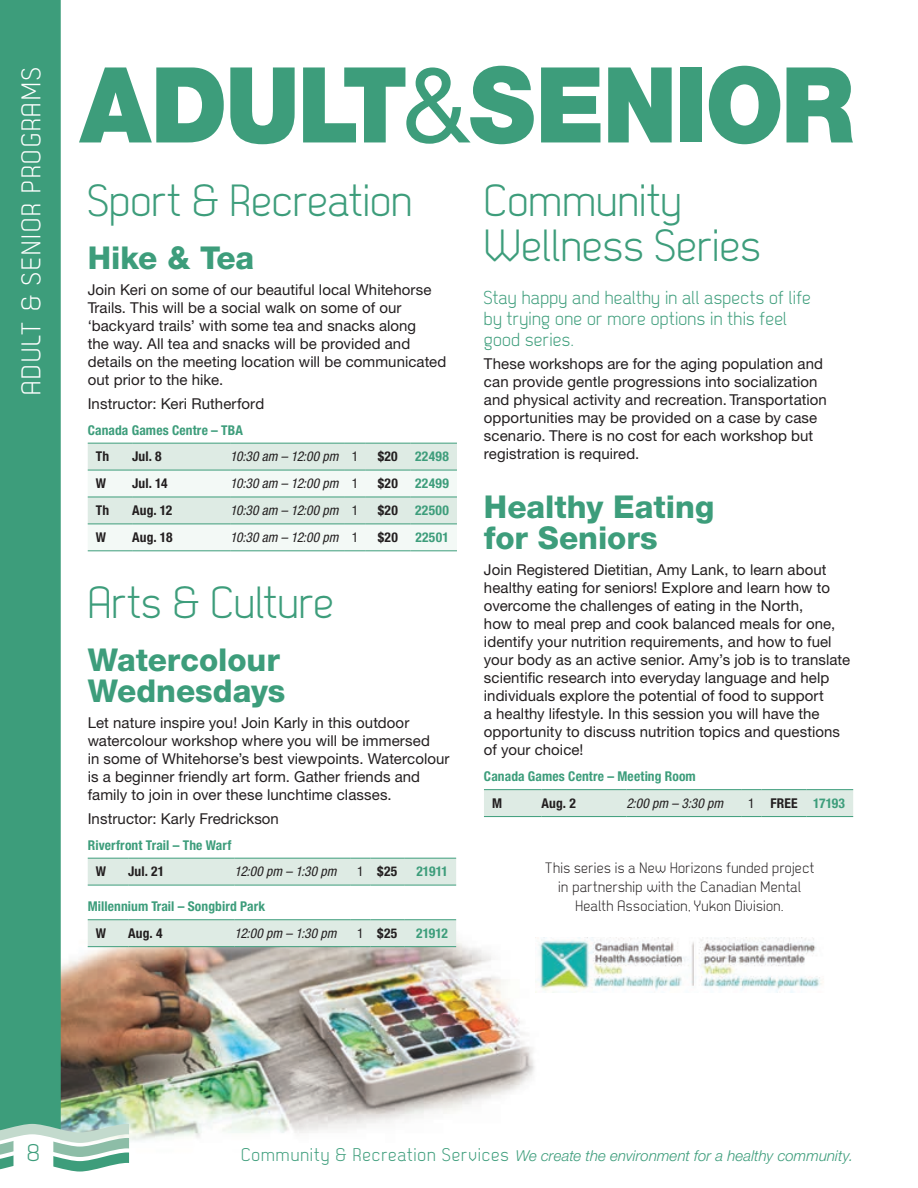
<style>
.page{position:relative;width:918px;height:1188px;background:#fff}
.page>*{position:absolute;margin:0;border:0;box-sizing:border-box;transform-origin:0 0}
.t1{font:900 105px "Helvetica Neue LT Std";letter-spacing:-.025em;color:#3d9d7b;scale:.94 1}
.t2{font:45px/45px "Dekar";color:#3d9d7b}
.t3{font:800 31.5px/31.5px "Helvetica Neue LT Std";color:#3d9d7b}
.t4{font:27px "Dekar";letter-spacing:.075em;color:#fff}
.t5{font:24px "Dekar";color:#3d9d7b}
.t6{font:18.75px/21px "Dekar";letter-spacing:.015em;color:#3d9d7b}
.t7{font:15px/18px "Helvetica Neue LT Std";letter-spacing:.005em;color:#231f20}
.t8{font:15px/18.8px "Dekar";letter-spacing:.025em;color:#231f20;text-align:center}
.t9{font:italic 300 15px "Helvetica Neue LT Std";letter-spacing:.005em;color:#3d9d7b}
.t10{font:700 condensed 13.5px "Helvetica Neue LT Std";letter-spacing:.01em;color:#3d9d7b}
.t11{font:italic condensed 13.5px "Helvetica Neue LT Std";color:#231f20}
.t12{font:700 condensed 13.5px "Helvetica Neue LT Std";letter-spacing:.01em;color:#231f20}
.s1{font-weight:400}
.s2{font-style:normal}
.s3{font-weight:400;color:#231f20}
.s4{color:#231f20}
.s5{font-family:"Dekar";font-weight:400;font-style:normal;font-size:18.3px}
</style>
<div class="page">
<img style="left:61px;top:884px;width:486px;height:279px">
<svg style="left:88px;top:443px;width:369px;height:108px"></svg>
<hr style="left:365px;top:550px;width:45px;height:1px;background:#3d9d7b">
<hr style="left:410px;top:443px;width:47px;height:1px;background:#3d9d7b">
<hr style="left:410px;top:470px;width:47px;height:1px;background:#3d9d7b">
<hr style="left:410px;top:497px;width:47px;height:1px;background:#3d9d7b">
<hr style="left:410px;top:524px;width:47px;height:1px;background:#3d9d7b">
<hr style="left:410px;top:550px;width:47px;height:1px;background:#3d9d7b">
<svg style="left:88px;top:858px;width:368px;height:28px;background:#d5e7de"></svg>
<hr style="left:370px;top:885px;width:34px;height:1px;background:#3d9d7b">
<hr style="left:404px;top:858px;width:52px;height:1px;background:#3d9d7b">
<hr style="left:404px;top:885px;width:52px;height:1px;background:#3d9d7b">
<svg style="left:88px;top:919px;width:368px;height:28px;background:#d5e6de"></svg>
<hr style="left:370px;top:946px;width:34px;height:1px;background:#3d9d7b">
<hr style="left:404px;top:919px;width:52px;height:1px;background:#3d9d7b">
<hr style="left:404px;top:946px;width:52px;height:1px;background:#3d9d7b">
<svg style="left:484px;top:789px;width:369px;height:28px;background:#d4e6dd"></svg>
<hr style="left:761px;top:816px;width:46px;height:1px;background:#3d9d7b">
<hr style="left:807px;top:789px;width:46px;height:1px;background:#3d9d7b">
<hr style="left:807px;top:816px;width:46px;height:1px;background:#3d9d7b">
<img style="left:535px;top:938px;width:288px;height:55px">
<div style="left:0;top:0;width:61px;height:1124px;background:#3d9d7b"></div>
<svg style="left:0;top:1124px;width:129px;height:48px"></svg>
<h3 class="t4" style="left:18px;top:395px;width:329px;rotate:-90deg">ADULT &amp; SENIOR PROGRAMS</h3>
<h1 class="t1" style="left:80px;top:42px;width:825px">ADULT<span class="s1">&amp;</span>SENIOR</h1>
<h2 class="t2" style="left:88px;top:180px;width:326px">Sport &amp; Recreation</h2>
<h3 class="t3" style="left:88px;top:242px;width:168px">Hike &amp; Tea</h3>
<p class="t7" style="left:88px;top:281px;width:360px">Join Keri on some of our beautiful local Whitehorse Trails. This will be a social walk on some of our ‘backyard trails’ with some tea and snacks along<br>the way. All tea and snacks will be provided and details on the meeting location will be communicated out prior to the hike.</p>
<p class="t7" style="left:88px;top:394px;width:178px">Instructor: Keri Rutherford</p>
<p class="t10" style="left:88px;top:422px;width:157px">Canada Games Centre – TBA</p>
<p class="t12" style="left:96px;top:448px;width:15px">Th</p>
<p class="t12" style="left:132px;top:448px;width:31px">Jul. 8</p>
<p class="t11" style="left:230px;top:449px;width:130px">10:30 am – 12:00 pm <span class="s2">1</span></p>
<p class="t12" style="left:378px;top:448px;width:22px">$20</p>
<p class="t10" style="left:415px;top:448px;width:35px">22498</p>
<p class="t12" style="left:96px;top:475px;width:12px">W</p>
<p class="t12" style="left:132px;top:475px;width:37px">Jul. 14</p>
<p class="t11" style="left:230px;top:476px;width:130px">10:30 am – 12:00 pm <span class="s2">1</span></p>
<p class="t12" style="left:378px;top:475px;width:22px">$20</p>
<p class="t10" style="left:415px;top:475px;width:35px">22499</p>
<p class="t12" style="left:96px;top:502px;width:15px">Th</p>
<p class="t12" style="left:132px;top:502px;width:42px">Aug. 12</p>
<p class="t11" style="left:230px;top:503px;width:130px">10:30 am – 12:00 pm <span class="s2">1</span></p>
<p class="t12" style="left:378px;top:502px;width:22px">$20</p>
<p class="t10" style="left:415px;top:502px;width:35px">22500</p>
<p class="t12" style="left:96px;top:529px;width:12px">W</p>
<p class="t12" style="left:132px;top:529px;width:42px">Aug. 18</p>
<p class="t11" style="left:230px;top:530px;width:130px">10:30 am – 12:00 pm <span class="s2">1</span></p>
<p class="t12" style="left:378px;top:529px;width:22px">$20</p>
<p class="t10" style="left:415px;top:529px;width:35px">22501</p>
<h2 class="t2" style="left:88px;top:581px;width:248px">Arts &amp; Culture</h2>
<h3 class="t3" style="left:88px;top:644px;width:199px">Watercolour<br>Wednesdays</h3>
<p class="t7" style="left:88px;top:714px;width:363px">Let nature inspire you! Join Karly in this outdoor watercolour workshop where you will be immersed<br>in some of Whitehorse’s best viewpoints. Watercolour is a beginner friendly art form. Gather friends and family to join in over these lunchtime classes.</p>
<p class="t7" style="left:88px;top:809px;width:193px">Instructor: Karly Fredrickson</p>
<p class="t10" style="left:88px;top:837px;width:145px">Riverfront Trail – The Warf</p>
<p class="t12" style="left:96px;top:863px;width:12px">W</p>
<p class="t12" style="left:128px;top:863px;width:38px">Jul. 21</p>
<p class="t11" style="left:235px;top:864px;width:103px">12:00 pm – 1:30 pm</p>
<p class="t12" style="left:357px;top:863px;width:42px"><span class="s1">1</span> $25</p>
<p class="t10" style="left:416px;top:863px;width:33px">21911</p>
<p class="t10" style="left:88px;top:898px;width:179px">Millennium Trail – Songbird Park</p>
<p class="t12" style="left:96px;top:925px;width:12px">W</p>
<p class="t12" style="left:128px;top:925px;width:36px">Aug. 4</p>
<p class="t11" style="left:235px;top:925px;width:103px">12:00 pm – 1:30 pm</p>
<p class="t12" style="left:357px;top:925px;width:42px"><span class="s1">1</span> $25</p>
<p class="t10" style="left:416px;top:925px;width:33px">21912</p>
<h2 class="t2" style="left:484px;top:180px;width:278px">Community<br>Wellness Series</h2>
<p class="t6" style="left:484px;top:288px;width:328px">Stay happy and healthy in all aspects of life by trying one or more options in this feel good series.</p>
<p class="t7" style="left:484px;top:355px;width:344px">These workshops are for the aging population and can provide gentle progressions into socialization and physical activity and recreation. Transportation opportunities may be provided on a case by case scenario. There is no cost for each workshop but registration is required.</p>
<h3 class="t3" style="left:484px;top:491px;width:232px">Healthy Eating for Seniors</h3>
<p class="t7" style="left:484px;top:561px;width:368px">Join Registered Dietitian, Amy Lank, to learn about healthy eating for seniors! Explore and learn how to overcome the challenges of eating in the North,<br>how to meal prep and cook balanced meals for one, identify your nutrition requirements, and how to fuel your body as an active senior. Amy’s job is to translate scientific research into everyday language and help individuals explore the potential of food to support<br>a healthy lifestyle. In this session you will have the opportunity to discuss nutrition topics and questions of your choice!</p>
<p class="t10" style="left:484px;top:768px;width:213px">Canada Games Centre – Meeting Room</p>
<p class="t12" style="left:492px;top:795px;width:11px">M</p>
<p class="t12" style="left:542px;top:795px;width:36px">Aug. 2</p>
<p class="t11" style="left:626px;top:795px;width:98px">2:00 pm – 3:30 pm</p>
<p class="t10" style="left:748px;top:795px;width:99px"><span class="s3">1</span> <span class="s4">FREE</span> 17193</p>
<p class="t8" style="left:545px;top:859px;width:270px">This series is a New Horizons funded project in partnership with the Canadian Mental<br>Health Association, Yukon Division.</p>
<h3 class="t5" style="left:27px;top:1141px;width:15px">8</h3>
<p class="t9" style="left:241px;top:1147px;width:614px"><span class="s5">Community &amp; Recreation Services</span> We create the environment for a healthy community.</p>
</div>
